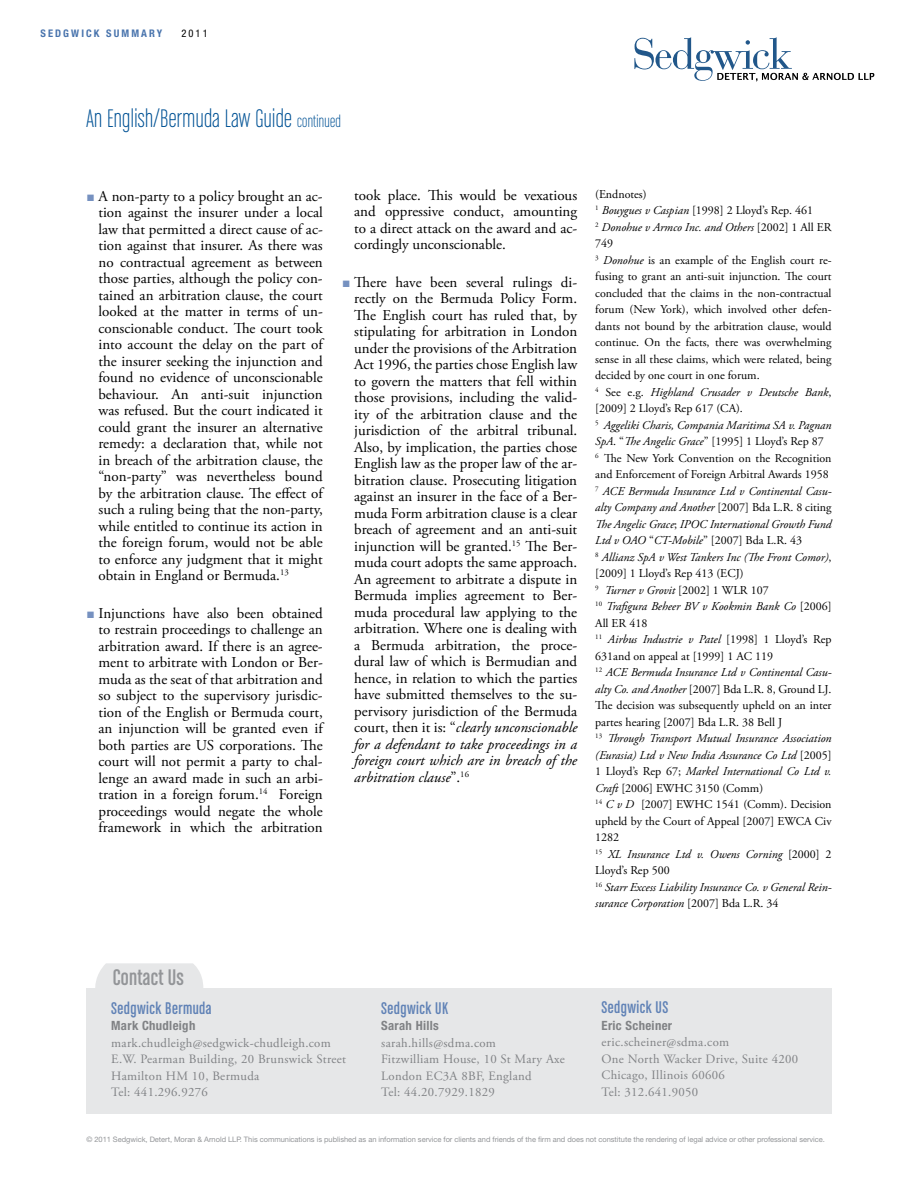
<style>
.page{position:relative;width:918px;height:1188px;background:#fff}
.page>*{position:absolute;margin:0;border:0;box-sizing:border-box;transform-origin:0 0}
.t1{font:27px "Chalet Comprime Milan Sixty";letter-spacing:.015em;color:#005295}
.t2{font:24px "Chalet Comprime Cologne Sixty";letter-spacing:.01em;color:#939598}
.t3{font:18px "Chalet Comprime Cologne Sixty";letter-spacing:.025em;color:#6082b6}
.t4{font:15px/16.5px "Adobe Garamond Pro";color:#000;text-align:justify}
.t5{font:12.75px/16.5px "Adobe Garamond Pro";letter-spacing:.025em;color:#808285}
.t6{font:700 condensed 12.75px "Helvetica Neue LT Std";letter-spacing:.025em;color:#808285}
.t7{font:12px/16.5px "Adobe Garamond Pro";color:#000}
.t8{font:700 condensed 10.5px "Helvetica Neue LT Std";letter-spacing:.2em;color:#4974ad}
.t9{font:condensed 10.5px "Helvetica Neue LT Std";color:#000}
.t10{font:7.5px "Helvetica Neue LT Std";letter-spacing:-.005em;color:#939598}
.s1{font-size:18px}
.s2{font-family:"European Pi Three";color:#7691c0}
.s3{font-style:italic}
</style>
<div class="page">
<svg style="left:634px;top:37px;width:240px;height:44px"></svg>
<div style="left:86px;top:989px;width:746px;height:125px;background:#e6e7e8"></div>
<svg style="left:94px;top:963px;width:110px;height:26px;background:#e8e9e9"></svg>
<p class="t8" style="left:40px;top:27px;width:123px">SEDGWICK SUMMARY</p>
<p class="t9" style="left:181px;top:27px;width:28px">2011</p>
<h1 class="t1" style="left:86px;top:104px;width:256px">An English/Bermuda Law Guide <span class="s1">continued</span></h1>
<p class="t4" style="left:98px;top:188px;width:226px;text-indent:-12px"><span class="s2">J</span> A non-party to a policy brought an ac&shy;tion against the insurer under a local law that permitted a direct cause of ac&shy;tion against that insurer. As there was no contractual agreement as between those parties, although the policy con&shy;tained an arbitration clause, the court looked at the matter in terms of un&shy;conscionable conduct. The court took into account the delay on the part of the insurer seeking the injunction and found no evidence of unconscionable behaviour. An anti-suit injunction was refused. But the court indicated it could grant the insurer an alternative remedy: a declaration that, while not in breach of the arbitration clause, the “non-party” was nevertheless bound by the arbitration clause. The effect of such a ruling being that the non-party, while entitled to continue its action in the foreign forum, would not be able to enforce any judgment that it might obtain in England or Bermuda.<sup>13</sup></p>
<p class="t4" style="left:98px;top:605px;width:226px;text-indent:-12px"><span class="s2">J</span> Injunctions have also been obtained to restrain proceedings to challenge an arbitration award. If there is an agree&shy;ment to arbitrate with London or Ber&shy;muda as the seat of that arbitration and so subject to the supervisory jurisdic&shy;tion of the English or Bermuda court, an injunction will be granted even if both parties are US corporations. The court will not permit a party to chal&shy;lenge an award made in such an arbi&shy;tration in a foreign forum.<sup>14</sup> Foreign proceedings would negate the whole framework in which the arbitration</p>
<p class="t4" style="left:354px;top:187px;width:224px">took place. This would be vexatious and oppressive conduct, amounting to a direct attack on the award and ac&shy;cordingly unconscionable.</p>
<p class="t4" style="left:354px;top:274px;width:225px;text-indent:-12px"><span class="s2">J</span> There have been several rulings di&shy;rectly on the Bermuda Policy Form.<br>The English court has ruled that, by stipulating for arbitration in London under the provisions of the Arbitration Act 1996, the parties chose English law to govern the matters that fell within those provisions, including the valid&shy;ity of the arbitration clause and the jurisdiction of the arbitral tribunal.<br>Also, by implication, the parties chose English law as the proper law of the ar&shy;bitration clause. Prosecuting litigation against an insurer in the face of a Ber&shy;muda Form arbitration clause is a clear breach of agreement and an anti-suit injunction will be granted.<sup>15</sup> The Ber&shy;muda court adopts the same approach.<br>An agreement to arbitrate a dispute in Bermuda implies agreement to Ber&shy;muda procedural law applying to the arbitration. Where one is dealing with a Bermuda arbitration, the proce&shy;dural law of which is Bermudian and hence, in relation to which the parties have submitted themselves to the su&shy;pervisory jurisdiction of the Bermuda court, then it is: “<span class="s3">clearly unconscionable for a defendant to take proceedings in a foreign court which are in breach of the arbitration clause</span>”.<sup>16</sup></p>
<p class="t7" style="left:595px;top:186px;width:238px">(Endnotes)<br><sup>1</sup> <span class="s3">Bouygues v Caspian</span> [1998] 2 Lloyd’s Rep. 461<br><sup>2</sup> <span class="s3">Donohue v Armco Inc. and Others</span> [2002] 1 All ER 749<br><sup>3</sup> <span class="s3">Donohue</span> is an example of the English court re&shy;fusing to grant an anti-suit injunction. The court concluded that the claims in the non-contractual forum (New York), which involved other defen&shy;dants not bound by the arbitration clause, would continue. On the facts, there was overwhelming sense in all these claims, which were related, being decided by one court in one forum.<br><sup>4</sup> See e.g. <span class="s3">Highland Crusader v Deutsche Bank</span>, [2009] 2 Lloyd’s Rep 617 (CA).<br><sup>5</sup> <span class="s3">Aggeliki Charis, Compania Maritima SA v. Pagnan SpA</span>. “<span class="s3">The Angelic Grace</span>” [1995] 1 Lloyd’s Rep 87<br><sup>6</sup> The New York Convention on the Recognition and Enforcement of Foreign Arbitral Awards 1958<br><sup>7</sup> <span class="s3">ACE Bermuda Insurance Ltd v Continental Casu&shy;alty Company and Another</span> [2007] Bda L.R. 8 citing <span class="s3">The Angelic Grace</span>; <span class="s3">IPOC International Growth Fund Ltd v OAO</span> “<span class="s3">CT-Mobile</span>” [2007] Bda L.R. 43<br><sup>8</sup> <span class="s3">Allianz SpA v West Tankers Inc (The Front Comor)</span>, [2009] 1 Lloyd’s Rep 413 (ECJ)<br><sup>9</sup> <span class="s3">Turner v Grovit</span> [2002] 1 WLR 107<br><sup>10</sup> <span class="s3">Trafigura Beheer BV v Kookmin Bank Co</span> [2006] All ER 418<br><sup>11</sup> <span class="s3">Airbus Industrie v Patel</span> [1998] 1 Lloyd’s Rep 631and on appeal at [1999] 1 AC 119<br><sup>12</sup> <span class="s3">ACE Bermuda Insurance Ltd v Continental Casu&shy;alty Co. and Another</span> [2007] Bda L.R. 8, Ground LJ.<br>The decision was subsequently upheld on an inter partes hearing [2007] Bda L.R. 38 Bell J<br><sup>13</sup> <span class="s3">Through Transport Mutual Insurance Association (Eurasia) Ltd v New India Assurance Co Ltd</span> [2005] 1 Lloyd’s Rep 67; <span class="s3">Markel International Co Ltd v.<br>Craft</span> [2006] EWHC 3150 (Comm)<br><sup>14</sup> <span class="s3">C v D</span> [2007] EWHC 1541 (Comm). Decision upheld by the Court of Appeal [2007] EWCA Civ 1282<br><sup>15</sup> <span class="s3">XL Insurance Ltd v. Owens Corning</span> [2000] 2<br>Lloyd’s Rep 500<br><sup>16</sup> <span class="s3">Starr Excess Liability Insurance Co. v General Rein&shy;surance Corporation</span> [2007] Bda L.R. 34</p>
<h2 class="t2" style="left:113px;top:964px;width:73px">Contact Us</h2>
<p class="t3" style="left:111px;top:998px;width:102px">Sedgwick Bermuda</p>
<p class="t6" style="left:111px;top:1018px;width:86px">Mark Chudleigh</p>
<p class="t5" style="left:111px;top:1035px;width:236px">mark.chudleigh@sedgwick-chudleigh.com<br>E.W. Pearman Building, 20 Brunswick Street<br>Hamilton HM 10, Bermuda<br>Tel: 441.296.9276</p>
<p class="t3" style="left:381px;top:998px;width:68px">Sedgwick UK</p>
<p class="t6" style="left:381px;top:1018px;width:59px">Sarah Hills</p>
<p class="t5" style="left:381px;top:1035px;width:185px">sarah.hills@sdma.com<br>Fitzwilliam House, 10 St Mary Axe<br>London EC3A 8BF, England<br>Tel: 44.20.7929.1829</p>
<p class="t3" style="left:602px;top:998px;width:68px">Sedgwick US</p>
<p class="t6" style="left:602px;top:1018px;width:72px">Eric Scheiner</p>
<p class="t5" style="left:602px;top:1035px;width:198px">eric.scheiner@sdma.com<br>One North Wacker Drive, Suite 4200<br>Chicago, Illinois 60606<br>Tel: 312.641.9050</p>
<p class="t10" style="left:86px;top:1135px;width:740px">© 2011 Sedgwick, Detert, Moran &amp; Arnold LLP. This communications is published as an information service for clients and friends of the firm and does not constitute the rendering of legal advice or other professional service.</p>
</div>
